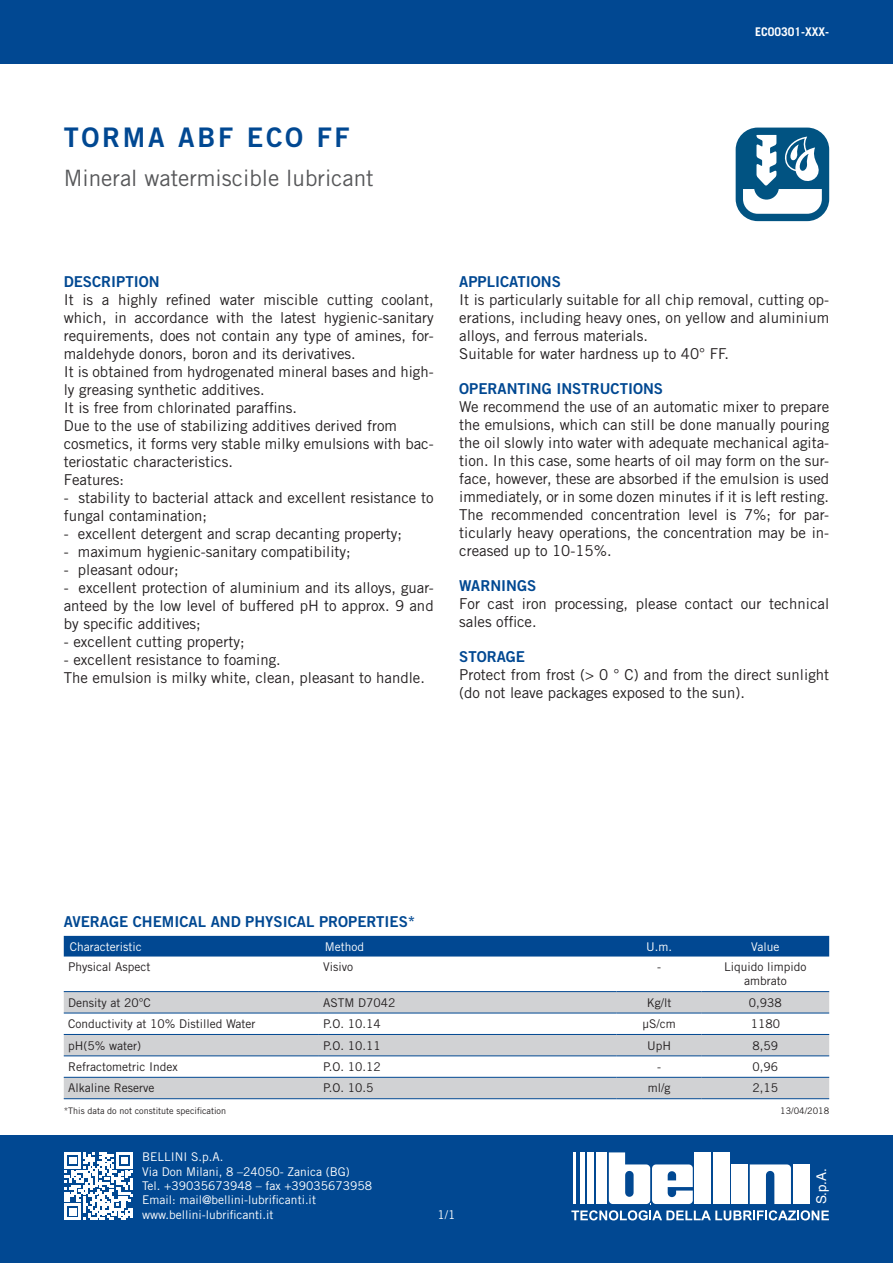
<style>
.page{position:relative;width:893px;height:1263px;background:#fff}
.page>*{position:absolute;margin:0;border:0;box-sizing:border-box;transform-origin:0 0}
.t1{font:27px "Trade Gothic LT Std Bd 2";letter-spacing:.1em;color:#014892}
.t2{font:22.5px "Trade Gothic LT Std";color:#57585a}
.t3{font:15px/18px "Trade Gothic LT Std";color:#231f20}
.t4{font:15px "Trade Gothic LT Std Bd 2";color:#014892}
.t5{font:13.5px "Helvetica LT Std";color:#fff}
.t6{font:12px/14.4px "Trade Gothic LT Std";color:#231f20;text-align:center}
.t7{font:12px/14.4px "Trade Gothic LT Std";color:#fff}
.t8{font:700 12px "Trade Gothic LT Std";color:#fff}
.t9{font:9px "Trade Gothic LT Std";color:#231f20}
</style>
<div class="page">
<div style="left:0;top:1135px;width:893px;height:128px;background:#014892"></div>
<svg style="left:65px;top:1152px;width:68px;height:68px"></svg>
<div style="left:0;top:0;width:893px;height:64px;background:#014892"></div>
<div style="left:695px;top:1152px;width:16px;height:52px;background:#fff"></div>
<div style="left:713px;top:1152px;width:17px;height:52px;background:#fff"></div>
<div style="left:731px;top:1164px;width:17px;height:40px;background:#fff"></div>
<div style="left:793px;top:1164px;width:16px;height:40px;background:#fff"></div>
<hr style="left:573px;top:1152px;width:3px;height:52px;background:#fff">
<hr style="left:580px;top:1152px;width:4px;height:52px;background:#fff">
<div style="left:588px;top:1152px;width:6px;height:52px;background:#fff"></div>
<div style="left:596px;top:1152px;width:11px;height:52px;background:#fff"></div>
<svg style="left:571px;top:1210px;width:258px;height:10px"></svg>
<svg style="left:609px;top:1152px;width:84px;height:52px"></svg>
<svg style="left:750px;top:1164px;width:41px;height:40px"></svg>
<div style="left:736px;top:128px;width:93px;height:93px;background:#015382;border-radius:22px"></div>
<svg style="left:743px;top:135px;width:79px;height:79px"></svg>
<div style="left:64px;top:936px;width:765px;height:20px;background:#014892"></div>
<svg style="left:64px;top:992px;width:765px;height:106px;fill:#d1d2d4"></svg>
<hr style="left:64px;top:991px;width:255px;height:1px;background:#014892">
<hr style="left:319px;top:991px;width:298px;height:1px;background:#014892">
<hr style="left:617px;top:991px;width:85px;height:1px;background:#014892">
<hr style="left:702px;top:991px;width:127px;height:1px;background:#014892">
<hr style="left:64px;top:1013px;width:255px;height:1px;background:#014892">
<hr style="left:319px;top:1013px;width:298px;height:1px;background:#014892">
<hr style="left:617px;top:1013px;width:85px;height:1px;background:#014892">
<hr style="left:702px;top:1013px;width:127px;height:1px;background:#014892">
<hr style="left:64px;top:1034px;width:255px;height:1px;background:#014892">
<hr style="left:319px;top:1034px;width:298px;height:1px;background:#014892">
<hr style="left:617px;top:1034px;width:85px;height:1px;background:#014892">
<hr style="left:702px;top:1034px;width:127px;height:1px;background:#014892">
<hr style="left:64px;top:1055px;width:255px;height:1px;background:#014892">
<hr style="left:319px;top:1055px;width:298px;height:1px;background:#014892">
<hr style="left:617px;top:1055px;width:85px;height:1px;background:#014892">
<hr style="left:702px;top:1055px;width:127px;height:1px;background:#014892">
<hr style="left:64px;top:1077px;width:255px;height:1px;background:#014892">
<hr style="left:319px;top:1077px;width:298px;height:1px;background:#014892">
<hr style="left:617px;top:1077px;width:85px;height:1px;background:#014892">
<hr style="left:702px;top:1077px;width:127px;height:1px;background:#014892">
<hr style="left:64px;top:1098px;width:255px;height:1px;background:#014892">
<hr style="left:319px;top:1098px;width:298px;height:1px;background:#014892">
<hr style="left:617px;top:1098px;width:85px;height:1px;background:#014892">
<hr style="left:702px;top:1098px;width:127px;height:1px;background:#014892">
<p class="t8" style="left:755px;top:25px;width:76px">EC00301-XXX-</p>
<h1 class="t1" style="left:64px;top:121px;width:287px">TORMA ABF ECO FF</h1>
<h2 class="t2" style="left:64px;top:165px;width:312px">Mineral watermiscible lubricant</h2>
<p class="t4" style="left:64px;top:273px;width:97px">DESCRIPTION</p>
<p class="t3" style="left:64px;top:291px;width:371px">It is a highly refined water miscible cutting coolant, which, in accordance with the latest hygienic-sanitary requirements, does not contain any type of amines, for&shy;maldehyde donors, boron and its derivatives.<br>It is obtained from hydrogenated mineral bases and high&shy;ly greasing synthetic additives.<br>It is free from chlorinated paraffins.<br>Due to the use of stabilizing additives derived from cosmetics, it forms very stable milky emulsions with bac&shy;teriostatic characteristics.<br>Features:</p>
<p class="t3" style="left:64px;top:489px;width:371px">- stability to bacterial attack and excellent resistance to fungal contamination;</p>
<p class="t3" style="left:64px;top:525px;width:340px">- excellent detergent and scrap decanting property;</p>
<p class="t3" style="left:64px;top:543px;width:289px">- maximum hygienic-sanitary compatibility;</p>
<p class="t3" style="left:64px;top:561px;width:116px">- pleasant odour;</p>
<p class="t3" style="left:64px;top:579px;width:371px;text-align:justify">- excellent protection of aluminium and its alloys, guar&shy;anteed by the low level of buffered pH to approx. 9 and by specific additives;</p>
<p class="t3" style="left:64px;top:633px;width:182px">- excellent cutting property;</p>
<p class="t3" style="left:64px;top:651px;width:363px">- excellent resistance to foaming.<br>The emulsion is milky white, clean, pleasant to handle.</p>
<p class="t4" style="left:459px;top:273px;width:103px">APPLICATIONS</p>
<p class="t3" style="left:459px;top:291px;width:371px">It is particularly suitable for all chip removal, cutting op&shy;erations, including heavy ones, on yellow and aluminium alloys, and ferrous materials.<br>Suitable for water hardness up to 40° FF.</p>
<p class="t4" style="left:459px;top:380px;width:205px">OPERANTING INSTRUCTIONS</p>
<p class="t3" style="left:459px;top:398px;width:371px;text-align:justify">We recommend the use of an automatic mixer to prepare the emulsions, which can still be done manually pouring the oil slowly into water with adequate mechanical agita&shy;tion. In this case, some hearts of oil may form on the sur&shy;face, however, these are absorbed if the emulsion is used immediately, or in some dozen minutes if it is left resting.<br>The recommended concentration level is 7%; for par&shy;ticularly heavy operations, the concentration may be in&shy;creased up to 10-15%.</p>
<p class="t4" style="left:459px;top:577px;width:78px">WARNINGS</p>
<p class="t3" style="left:459px;top:595px;width:371px">For cast iron processing, please contact our technical sales office.</p>
<p class="t4" style="left:459px;top:648px;width:67px">STORAGE</p>
<p class="t3" style="left:459px;top:666px;width:371px">Protect from frost (&gt; 0 ° C) and from the direct sunlight (do not leave packages exposed to the sun).</p>
<p class="t4" style="left:64px;top:913px;width:353px">AVERAGE CHEMICAL AND PHYSICAL PROPERTIES*</p>
<p class="t7" style="left:70px;top:939px;width:73px">Characteristic</p>
<p class="t7" style="left:325px;top:939px;width:41px">Method</p>
<p class="t7" style="left:646px;top:939px;width:27px">U.m.</p>
<p class="t7" style="left:751px;top:939px;width:30px">Value</p>
<p class="t6" style="left:68px;top:959px;width:84px">Physical Aspect</p>
<p class="t6" style="left:323px;top:959px;width:31px">Visivo</p>
<p class="t6" style="left:657px;top:959px;width:5px">-</p>
<p class="t6" style="left:724px;top:959px;width:84px">Liquido limpido ambrato</p>
<p class="t6" style="left:68px;top:995px;width:84px">Density at 20°C</p>
<p class="t6" style="left:323px;top:995px;width:74px">ASTM D7042</p>
<p class="t6" style="left:647px;top:995px;width:26px">Kg/lt</p>
<p class="t6" style="left:749px;top:995px;width:34px">0,938</p>
<p class="t6" style="left:68px;top:1016px;width:189px">Conductivity at 10% Distilled Water</p>
<p class="t6" style="left:323px;top:1016px;width:59px">P.O. 10.14</p>
<p class="t6" style="left:642px;top:1016px;width:35px">μS/cm</p>
<p class="t6" style="left:751px;top:1016px;width:31px">1180</p>
<p class="t6" style="left:68px;top:1038px;width:74px">pH(5% water)</p>
<p class="t6" style="left:323px;top:1038px;width:59px">P.O. 10.11</p>
<p class="t6" style="left:647px;top:1038px;width:25px">UpH</p>
<p class="t6" style="left:753px;top:1038px;width:27px">8,59</p>
<p class="t6" style="left:68px;top:1059px;width:111px">Refractometric Index</p>
<p class="t6" style="left:323px;top:1059px;width:59px">P.O. 10.12</p>
<p class="t6" style="left:657px;top:1059px;width:5px">-</p>
<p class="t6" style="left:753px;top:1059px;width:27px">0,96</p>
<p class="t6" style="left:68px;top:1081px;width:88px">Alkaline Reserve</p>
<p class="t6" style="left:323px;top:1081px;width:52px">P.O. 10.5</p>
<p class="t6" style="left:648px;top:1081px;width:24px">ml/g</p>
<p class="t6" style="left:753px;top:1081px;width:27px">2,15</p>
<p class="t9" style="left:64px;top:1105px;width:164px">*This data do not constitute specification</p>
<p class="t9" style="left:780px;top:1105px;width:50px">13/04/2018</p>
<p class="t7" style="left:142px;top:1149px;width:232px">BELLINI S.p.A.<br>Via Don Milani, 8 –24050- Zanica (BG)<br>Tel. +39035673948 – fax +39035673958<br>Email: mail@bellini-lubrificanti.it www.bellini-lubrificanti.it</p>
<p class="t7" style="left:437px;top:1207px;width:19px">1/1</p>
<p class="t5" style="left:814px;top:1204px;width:37px;rotate:-90deg">S.p.A.</p>
</div>
